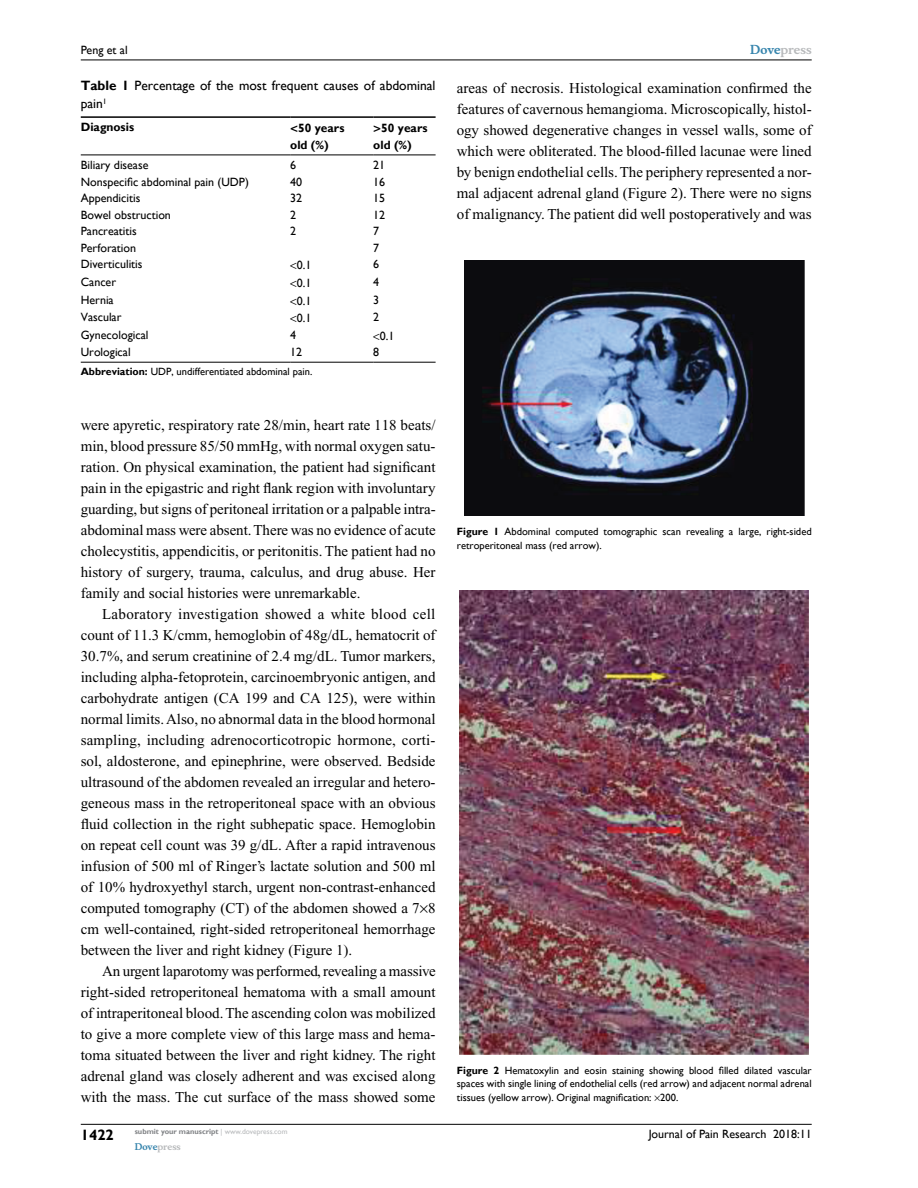
<style>
.page{position:relative;width:918px;height:1188px;background:#fff}
.page>*{position:absolute;margin:0;border:0;box-sizing:border-box;transform-origin:0 0}
.t1{font:15px/21px "Times New Roman";color:#000;text-align:justify}
.t2{font:700 15px "Gill Sans";color:#000}
.t3{font:13.5px/18px "Gill Sans";color:#000}
.t4{font:12px "Gill Sans";color:#000}
.t5{font:700 12px/16.5px "Gill Sans";color:#000}
.t6{font:700 12px "Musee";color:#b8babc}
.t7{font:10.5px/13.5px "Gill Sans";color:#000}
.t8{font:700 9px "Musee";color:#b8babc}
.t9{font:700 7.5px "Gill Sans";color:#808285}
.s1{color:#3785ad}
.s2{font-weight:700}
.s3{font-weight:400;color:#b8babc}
</style>
<div class="page">
<hr style="left:81px;top:1124px;width:731px;height:1px;background:#000">
<hr style="left:81px;top:60px;width:731px;height:1px;background:#000">
<img style="left:464px;top:260px;width:340px;height:256px">
<img style="left:460px;top:590px;width:349px;height:464px">
<hr style="left:81px;top:116px;width:209px;height:2px;background:#000">
<hr style="left:290px;top:116px;width:83px;height:2px;background:#000">
<hr style="left:373px;top:116px;width:63px;height:2px;background:#000">
<hr style="left:81px;top:155px;width:209px;height:1px;background:#000">
<hr style="left:290px;top:155px;width:83px;height:1px;background:#000">
<hr style="left:373px;top:155px;width:63px;height:1px;background:#000">
<hr style="left:81px;top:362px;width:209px;height:1px;background:#000">
<hr style="left:290px;top:362px;width:83px;height:1px;background:#000">
<hr style="left:373px;top:362px;width:63px;height:1px;background:#000">
<p class="t4" style="left:81px;top:43px;width:48px">Peng et al</p>
<p class="t6" style="left:750px;top:43px;width:63px"><span class="s1">Dove</span>press</p>
<p class="t3" style="left:81px;top:77px;width:356px"><span class="s2">Table 1</span> Percentage of the most frequent causes of abdominal pain<sup>1</sup></p>
<p class="t5" style="left:81px;top:119px;width:55px">Diagnosis</p>
<p class="t5" style="left:290px;top:120px;width:56px;text-indent:8px">50 years old (%)</p>
<p class="t5" style="left:373px;top:120px;width:56px;text-indent:8px">50 years old (%)</p>
<p class="t4" style="left:81px;top:158px;width:69px">Biliary disease</p>
<p class="t4" style="left:290px;top:158px;width:7px">6</p>
<p class="t4" style="left:373px;top:158px;width:13px">21</p>
<p class="t4" style="left:81px;top:175px;width:170px">Nonspecific abdominal pain (UDP)</p>
<p class="t4" style="left:290px;top:175px;width:13px">40</p>
<p class="t4" style="left:373px;top:175px;width:13px">16</p>
<p class="t4" style="left:81px;top:191px;width:61px">Appendicitis</p>
<p class="t4" style="left:290px;top:191px;width:13px">32</p>
<p class="t4" style="left:373px;top:191px;width:13px">15</p>
<p class="t4" style="left:81px;top:208px;width:92px">Bowel obstruction</p>
<p class="t4" style="left:290px;top:208px;width:7px">2</p>
<p class="t4" style="left:373px;top:208px;width:13px">12</p>
<p class="t4" style="left:81px;top:224px;width:57px">Pancreatitis</p>
<p class="t4" style="left:290px;top:224px;width:7px">2</p>
<p class="t4" style="left:373px;top:224px;width:7px">7</p>
<p class="t4" style="left:81px;top:241px;width:57px">Perforation</p>
<p class="t4" style="left:373px;top:241px;width:7px">7</p>
<p class="t4" style="left:81px;top:257px;width:63px">Diverticulitis</p>
<p class="t4" style="left:297px;top:258px;width:16px">0.1</p>
<p class="t4" style="left:373px;top:257px;width:7px">6</p>
<p class="t4" style="left:81px;top:275px;width:37px">Cancer</p>
<p class="t4" style="left:297px;top:276px;width:16px">0.1</p>
<p class="t4" style="left:373px;top:275px;width:7px">4</p>
<p class="t4" style="left:81px;top:293px;width:34px">Hernia</p>
<p class="t4" style="left:297px;top:294px;width:16px">0.1</p>
<p class="t4" style="left:373px;top:293px;width:7px">3</p>
<p class="t4" style="left:81px;top:310px;width:42px">Vascular</p>
<p class="t4" style="left:297px;top:311px;width:16px">0.1</p>
<p class="t4" style="left:373px;top:310px;width:7px">2</p>
<p class="t4" style="left:81px;top:328px;width:69px">Gynecological</p>
<p class="t4" style="left:290px;top:328px;width:7px">4</p>
<p class="t4" style="left:380px;top:329px;width:16px">0.1</p>
<p class="t4" style="left:81px;top:345px;width:51px">Urological</p>
<p class="t4" style="left:290px;top:345px;width:13px">12</p>
<p class="t4" style="left:373px;top:345px;width:7px">8</p>
<p class="t7" style="left:81px;top:365px;width:233px"><span class="s2">Abbreviation:</span> UDP, undifferentiated abdominal pain.</p>
<p class="t1" style="left:457px;top:77px;width:356px">areas of necrosis. Histological examination confirmed the features of cavernous hemangioma. Microscopically, histol&shy;ogy showed degenerative changes in vessel walls, some of which were obliterated. The blood-filled lacunae were lined by benign endothelial cells. The periphery represented a nor&shy;mal adjacent adrenal gland (Figure 2). There were no signs of malignancy. The patient did well postoperatively and was</p>
<p class="t1" style="left:81px;top:414px;width:357px">were apyretic, respiratory rate 28/min, heart rate 118 beats/ min, blood pressure 85/50 mmHg, with normal oxygen satu&shy;ration. On physical examination, the patient had significant pain in the epigastric and right flank region with involuntary guarding, but signs of peritoneal irritation or a palpable intra&shy;abdominal mass were absent. There was no evidence of acute cholecystitis, appendicitis, or peritonitis. The patient had no history of surgery, trauma, calculus, and drug abuse. Her family and social histories were unremarkable.</p>
<p class="t1" style="left:81px;top:603px;width:356px;text-indent:21px">Laboratory investigation showed a white blood cell count of 11.3 K/cmm, hemoglobin of 48g/dL, hematocrit of 30.7%, and serum creatinine of 2.4 mg/dL. Tumor markers, including alpha-fetoprotein, carcinoembryonic antigen, and carbohydrate antigen (CA 199 and CA 125), were within normal limits. Also, no abnormal data in the blood hormonal sampling, including adrenocorticotropic hormone, corti&shy;sol, aldosterone, and epinephrine, were observed. Bedside ultrasound of the abdomen revealed an irregular and hetero&shy;geneous mass in the retroperitoneal space with an obvious fluid collection in the right subhepatic space. Hemoglobin on repeat cell count was 39 g/dL. After a rapid intravenous infusion of 500 ml of Ringer’s lactate solution and 500 ml of 10% hydroxyethyl starch, urgent non-contrast-enhanced computed tomography (CT) of the abdomen showed a 7 8 cm well-contained, right-sided retroperitoneal hemorrhage between the liver and right kidney (Figure 1).</p>
<p class="t1" style="left:81px;top:960px;width:357px;text-indent:21px">An urgent laparotomy was performed, revealing a massive right-sided retroperitoneal hematoma with a small amount of intraperitoneal blood. The ascending colon was mobilized to give a more complete view of this large mass and hema&shy;toma situated between the liver and right kidney. The right adrenal gland was closely adherent and was excised along with the mass. The cut surface of the mass showed some</p>
<p class="t7" style="left:457px;top:525px;width:356px"><span class="s2">Figure 1</span> Abdominal computed tomographic scan revealing a large, right-sided retroperitoneal mass (red arrow).</p>
<p class="t7" style="left:457px;top:1063px;width:356px;text-align:justify"><span class="s2">Figure 2</span> Hematoxylin and eosin staining showing blood filled dilated vascular spaces with single lining of endothelial cells (red arrow) and adjacent normal adrenal tissues (yellow arrow). Original magnification: 200.</p>
<p class="t2" style="left:81px;top:1126px;width:35px">1422</p>
<p class="t9" style="left:135px;top:1127px;width:154px">submit your manuscript <span class="s3">| www.dovepress.com</span></p>
<p class="t8" style="left:135px;top:1141px;width:48px"><span class="s1">Dove</span>press</p>
<p class="t4" style="left:649px;top:1127px;width:164px">Journal of Pain Research 2018:11</p>
</div>
